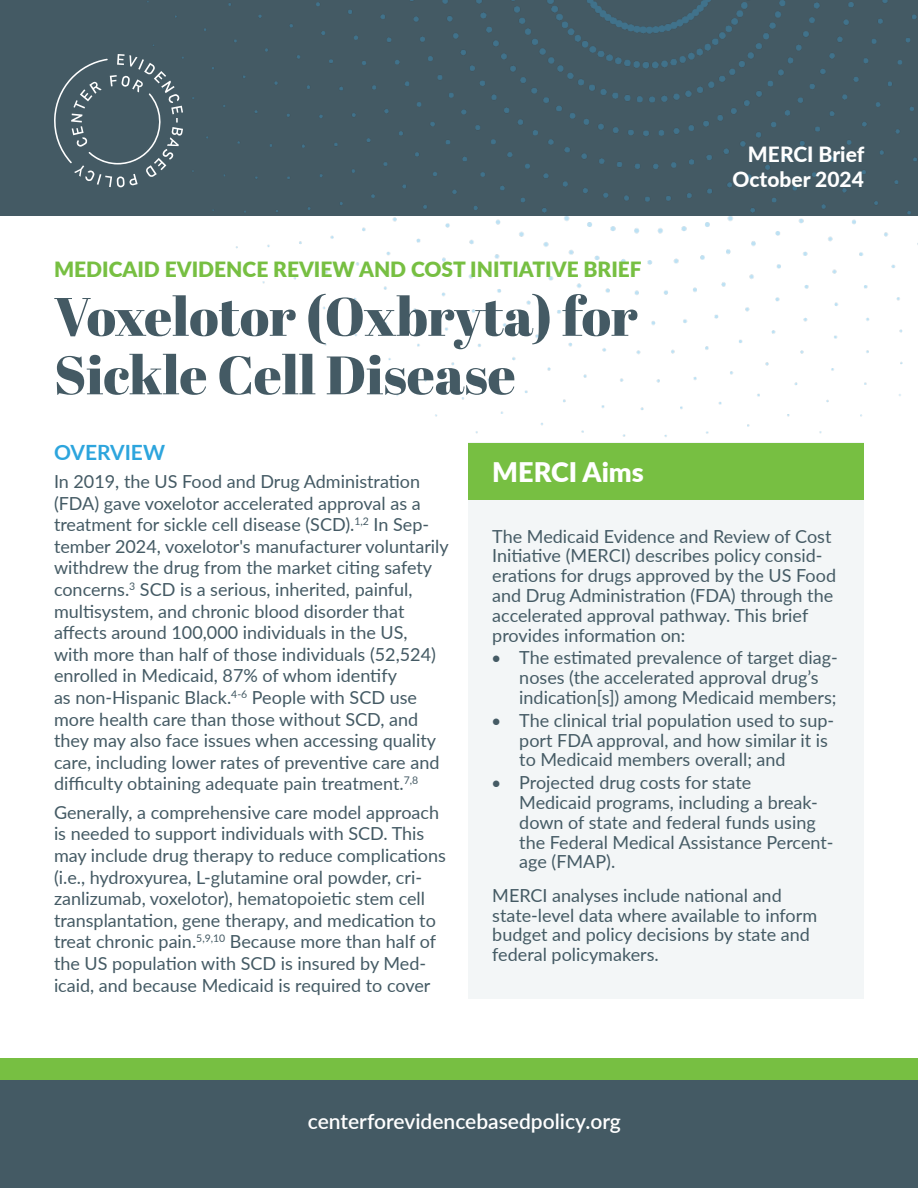
<style>
.page{position:relative;width:918px;height:1188px;background:#fff}
.page>*{position:absolute;margin:0;border:0;box-sizing:border-box;transform-origin:0 0}
.t1{font:54px/58.5px "Abril Fatface";color:#445a64}
.Callout_Heading{font:900 27px "Lato";color:#fff}
.Series_Title{font:900 21px "Lato";color:#77bf42}
.t2{font:600 21px "Lato";color:#fff}
.t3{font:800 21px "Lato";color:#fff}
.Heading_1{font:700 21px "Lato";color:#2da5dd}
.Body{font:18px/21.6px "Lato";color:#445a64}
.Introduction_Paragraph{font:18px/19.8px "Lato";color:#455b65}
</style>
<div class="page">
<div style="left:0;top:0;width:918px;height:216px;background:#445a64"></div>
<img style="left:147px;top:0;width:771px;height:443px">
<svg style="left:54px;top:54px;width:129px;height:133px"></svg>
<div style="left:0;top:1080px;width:918px;height:108px;background:#445a64"></div>
<div style="left:0;top:1058px;width:918px;height:22px;background:#77bf42"></div>
<div style="left:468px;top:443px;width:396px;height:556px;background:#f3f6f7"></div>
<div style="left:468px;top:443px;width:396px;height:57px;background:#77bf42"></div>
<p class="Series_Title" style="left:54px;top:254px;width:589px">MEDICAID EVIDENCE REVIEW AND COST INITIATIVE BRIEF</p>
<p class="t1" style="left:54px;top:286px;width:585px">Voxelotor (Oxbryta) for<br>Sickle Cell Disease</p>
<p class="t3" style="left:748px;top:138px;width:118px">MERCI Brief</p>
<p class="t3" style="left:733px;top:164px;width:133px">October 2024</p>
<p class="Heading_1" style="left:54px;top:437px;width:113px">OVERVIEW</p>
<p class="Body" style="left:54px;top:470px;width:396px">In 2019, the US Food and Drug Administration (FDA) gave voxelotor accelerated approval as a treatment for sickle cell disease (SCD).<sup>1,2</sup> In Sep&shy;tember 2024, voxelotor's manufacturer voluntarily withdrew the drug from the market citing safety concerns.<sup>3</sup> SCD is a serious, inherited, painful, multisystem, and chronic blood disorder that affects around 100,000 individuals in the US,<br>with more than half of those individuals (52,524) enrolled in Medicaid, 87% of whom identify<br>as non-Hispanic Black.<sup>4-6</sup> People with SCD use more health care than those without SCD, and they may also face issues when accessing quality care, including lower rates of preventive care and difficulty obtaining adequate pain treatment.<sup>7,8</sup></p>
<p class="Body" style="left:54px;top:801px;width:393px">Generally, a comprehensive care model approach is needed to support individuals with SCD. This may include drug therapy to reduce complications (i.e., hydroxyurea, L-glutamine oral powder, cri&shy;zanlizumab, voxelotor), hematopoietic stem cell transplantation, gene therapy, and medication to treat chronic pain.<sup>5,9,10</sup> Because more than half of the US population with SCD is insured by Med&shy;icaid, and because Medicaid is required to cover</p>
<p class="Callout_Heading" style="left:492px;top:451px;width:153px">MERCI Aims</p>
<p class="Introduction_Paragraph" style="left:492px;top:525px;width:345px">The Medicaid Evidence and Review of Cost Initiative (MERCI) describes policy consid&shy;erations for drugs approved by the US Food and Drug Administration (FDA) through the accelerated approval pathway. This brief provides information on:</p>
<p class="Introduction_Paragraph" style="left:519px;top:647px;width:320px;text-indent:-27px">• The estimated prevalence of target diag&shy;noses (the accelerated approval drug’s indication[s]) among Medicaid members;</p>
<p class="Introduction_Paragraph" style="left:519px;top:710px;width:316px;text-indent:-27px">• The clinical trial population used to sup&shy;port FDA approval, and how similar it is to Medicaid members overall; and</p>
<p class="Introduction_Paragraph" style="left:519px;top:772px;width:316px;text-indent:-27px">• Projected drug costs for state<br>Medicaid programs, including a break&shy;down of state and federal funds using the Federal Medical Assistance Percent&shy;age (FMAP).</p>
<p class="Body" style="left:492px;top:885px;width:326px;line-height:19.8px">MERCI analyses include national and state-level data where available to inform budget and policy decisions by state and federal policymakers.</p>
<p class="t2" style="left:308px;top:1106px;width:315px">centerforevidencebasedpolicy.org</p>
</div>
